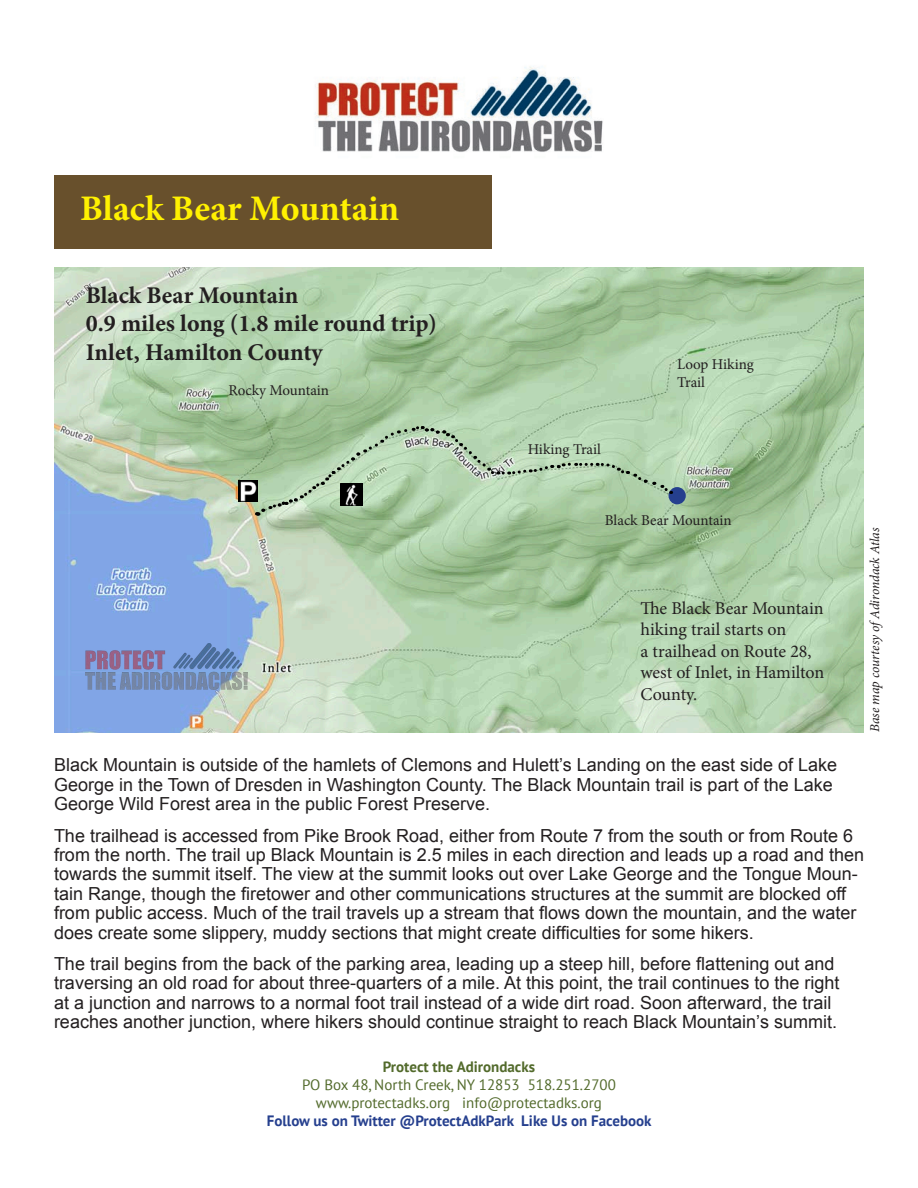
<style>
.page{position:relative;width:918px;height:1188px;background:#fff}
.page>*{position:absolute;margin:0;border:0;box-sizing:border-box;transform-origin:0 0}
.t1{font:700 36px "Minion Pro";color:#fff101}
.t2{font:700 24px "Minion Pro";color:#231f20}
.t3{font:18px/19.4px "Arial";color:#231f20}
.t4{font:18px/21.6px "Minion Pro";color:#231f20}
.t5{font:15px "PT Sans";color:#526a2b}
.t6{font:15px/18px "Minion Pro";color:#231f20}
.t7{font:700 15px "PT Sans";color:#253f8e}
.t8{font:700 15px "PT Sans";color:#526a2b}
.t9{font:italic 13.5px "Minion Pro";letter-spacing:-.01em;color:#231f20}
</style>
<div class="page">
<img style="left:54px;top:268px;width:810px;height:464px">
<img style="left:315px;top:66px;width:288px;height:86px">
<div style="left:54px;top:176px;width:437px;height:73px;background:#68502c"></div>
<img style="left:85px;top:644px;width:162px;height:46px">
<img style="left:239px;top:480px;width:14px;height:21px">
<div style="left:669px;top:487px;width:17px;height:17px;background:#253f8e;border-radius:50%"></div>
<svg style="left:253px;top:424px;width:419px;height:94px"></svg>
<p class="t1" style="left:80px;top:183px;width:321px">Black Bear Mountain</p>
<p class="t2" style="left:86px;top:278px;width:214px">Black Bear Mountain</p>
<p class="t2" style="left:86px;top:307px;width:353px">0.9 miles long (1.8 mile round trip)</p>
<p class="t2" style="left:86px;top:336px;width:238px">Inlet, Hamilton County</p>
<p class="t6" style="left:228px;top:381px;width:102px">Rocky Mountain</p>
<p class="t6" style="left:528px;top:440px;width:75px">Hiking Trail</p>
<p class="t6" style="left:677px;top:355px;width:78px">Loop Hiking<br>Trail</p>
<p class="t6" style="left:605px;top:511px;width:128px">Black Bear Mountain</p>
<p class="t4" style="left:640px;top:597px;width:185px">The Black Bear Mountain</p>
<p class="t4" style="left:640px;top:619px;width:147px">hiking trail starts on</p>
<p class="t4" style="left:640px;top:640px;width:186px">a trailhead on Route 28, west of Inlet, in Hamilton</p>
<p class="t4" style="left:640px;top:684px;width:58px">County.</p>
<p class="t9" style="left:866px;top:732px;width:206px;rotate:-90deg">Base map courtesy ofAdirondack Atlas</p>
<p class="t3" style="left:54px;top:755px;width:785px">Black Mountain is outside of the hamlets of Clemons and Hulett’s Landing on the east side of Lake<br>George in the Town of Dresden in Washington County. The Black Mountain trail is part of the Lake<br>George Wild Forest area in the public Forest Preserve.</p>
<p class="t3" style="left:54px;top:826px;width:812px">The trailhead is accessed from Pike Brook Road, either from Route 7 from the south or from Route 6 from the north. The trail up Black Mountain is 2.5 miles in each direction and leads up a road and then towards the summit itself. The view at the summit looks out over Lake George and the Tongue Moun&shy;tain Range, though the firetower and other communications structures at the summit are blocked off from public access. Much of the trail travels up a stream that flows down the mountain, and the water does create some slippery, muddy sections that might create difficulties for some hikers.</p>
<p class="t3" style="left:54px;top:954px;width:787px">The trail begins from the back of the parking area, leading up a steep hill, before flattening out and traversing an old road for about three-quarters of a mile. At this point, the trail continues to the right at a junction and narrows to a normal foot trail instead of a wide dirt road. Soon afterward, the trail reaches another junction, where hikers should continue straight to reach Black Mountain’s summit.</p>
<p class="t8" style="left:383px;top:1057px;width:154px">Protect the Adirondacks</p>
<p class="t5" style="left:302px;top:1075px;width:315px">PO Box 48, North Creek, NY 12853 518.251.2700</p>
<p class="t5" style="left:316px;top:1093px;width:288px">www.protectadks.org info@protectadks.org</p>
<p class="t7" style="left:267px;top:1111px;width:386px">Follow us on Twitter @ProtectAdkPark Like Us on Facebook</p>
</div>
